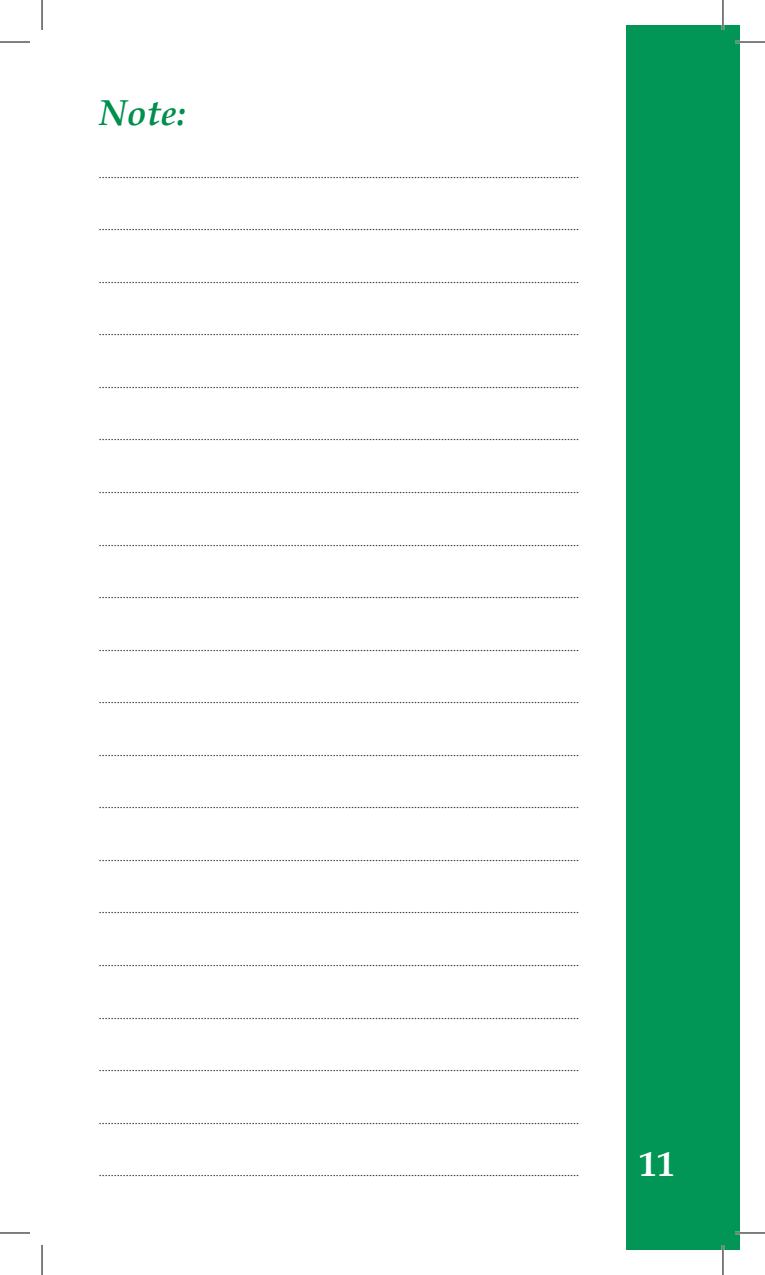
<style>
.page{position:relative;width:765px;height:1275px;background:#fff}
.page>*{position:absolute;margin:0;border:0;box-sizing:border-box;transform-origin:0 0}
.t1{font:italic 700 36px "Palatino Linotype";color:#008f4d}
.t2{font:700 36px "Palatino Linotype";color:#fff}
.t3{font:12px "Palatino Linotype";color:#231f20}
</style>
<div class="page">
<div style="left:626px;top:25px;width:113px;height:1225px;background:#019656"></div>
<hr style="left:734px;top:41px;width:30px;height:2px;background:#fff">
<hr style="left:734px;top:1231px;width:30px;height:3px;background:#fff">
<hr style="left:721px;top:0;width:3px;height:30px;background:#fff">
<hr style="left:721px;top:1245px;width:3px;height:30px;background:#fff">
<hr style="left:0;top:42px;width:30px;height:1px;background:#000">
<hr style="left:734px;top:42px;width:30px;height:1px;background:#000">
<hr style="left:0;top:1232px;width:30px;height:1px;background:#000">
<hr style="left:734px;top:1232px;width:30px;height:1px;background:#000">
<hr style="left:42px;top:0;width:1px;height:30px;background:#000">
<hr style="left:42px;top:1245px;width:1px;height:30px;background:#000">
<hr style="left:722px;top:0;width:1px;height:30px;background:#000">
<hr style="left:722px;top:1245px;width:1px;height:30px;background:#000">
<h1 class="t1" style="left:99px;top:87px;width:89px">Note:</h1>
<p class="t3" style="left:99px;top:165px;width:481px">................................................................................................................................................................</p>
<p class="t3" style="left:99px;top:218px;width:481px">................................................................................................................................................................</p>
<p class="t3" style="left:99px;top:270px;width:481px">................................................................................................................................................................</p>
<p class="t3" style="left:99px;top:323px;width:481px">................................................................................................................................................................</p>
<p class="t3" style="left:99px;top:375px;width:481px">................................................................................................................................................................</p>
<p class="t3" style="left:99px;top:428px;width:481px">................................................................................................................................................................</p>
<p class="t3" style="left:99px;top:480px;width:481px">................................................................................................................................................................</p>
<p class="t3" style="left:99px;top:533px;width:481px">................................................................................................................................................................</p>
<p class="t3" style="left:99px;top:585px;width:481px">................................................................................................................................................................</p>
<p class="t3" style="left:99px;top:638px;width:481px">................................................................................................................................................................</p>
<p class="t3" style="left:99px;top:690px;width:481px">................................................................................................................................................................</p>
<p class="t3" style="left:99px;top:743px;width:481px">................................................................................................................................................................</p>
<p class="t3" style="left:99px;top:795px;width:481px">................................................................................................................................................................</p>
<p class="t3" style="left:99px;top:848px;width:481px">................................................................................................................................................................</p>
<p class="t3" style="left:99px;top:900px;width:481px">................................................................................................................................................................</p>
<p class="t3" style="left:99px;top:953px;width:481px">................................................................................................................................................................</p>
<p class="t3" style="left:99px;top:1006px;width:481px">................................................................................................................................................................</p>
<p class="t3" style="left:99px;top:1058px;width:481px">................................................................................................................................................................</p>
<p class="t3" style="left:99px;top:1111px;width:481px">................................................................................................................................................................</p>
<p class="t3" style="left:99px;top:1163px;width:481px">................................................................................................................................................................</p>
<h1 class="t2" style="left:638px;top:1138px;width:37px">11</h1>
</div>
